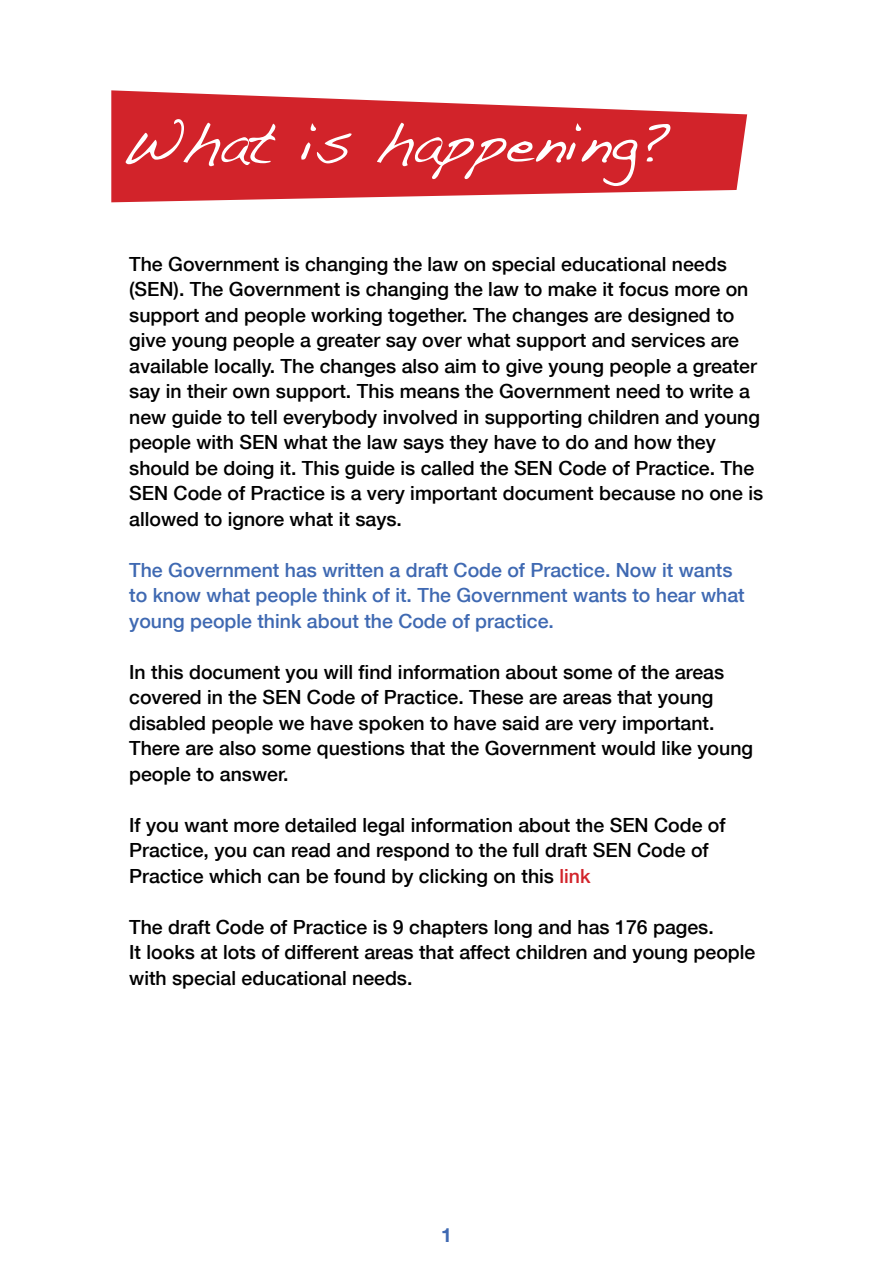
<style>
.page{position:relative;width:893px;height:1263px;background:#fff}
.page>*{position:absolute;margin:0;border:0;box-sizing:border-box;transform-origin:0 0}
.t1{font:58.5px "Handwriting Dakota";color:#fff}
.t2{font:500 19.5px/25.5px "Helvetica Neue";color:#000}
.t3{font:500 19.5px/25.5px "Helvetica Neue";color:#3f69b2}
.t4{font:700 19.5px "Helvetica Neue";color:#3f69b2}
.s1{color:#d2232a}
</style>
<div class="page">
<svg style="left:111px;top:90px;width:636px;height:112px;fill:#d2232a"></svg>
<p class="t1" style="left:121px;top:107px;width:551px">What is happening?</p>
<p class="t2" style="left:129px;top:251px;width:636px">The Government is changing the law on special educational needs (SEN). The Government is changing the law to make it focus more on support and people working together. The changes are designed to give young people a greater say over what support and services are available locally. The changes also aim to give young people a greater say in their own support. This means the Government need to write a new guide to tell everybody involved in supporting children and young people with SEN what the law says they have to do and how they should be doing it. This guide is called the SEN Code of Practice. The SEN Code of Practice is a very important document because no one is allowed to ignore what it says.</p>
<p class="t3" style="left:129px;top:557px;width:617px">The Government has written a draft Code of Practice. Now it wants to know what people think of it. The Government wants to hear what young people think about the Code of practice.</p>
<p class="t2" style="left:129px;top:659px;width:596px">In this document you will find information about some of the areas</p>
<p class="t2" style="left:129px;top:684px;width:625px">covered in the SEN Code of Practice. These are areas that young disabled people we have spoken to have said are very important.<br>There are also some questions that the Government would like young people to answer.</p>
<p class="t2" style="left:129px;top:812px;width:598px">If you want more detailed legal information about the SEN Code of<br>Practice, you can read and respond to the full draft SEN Code of<br>Practice which can be found by clicking on this <span class="s1">link</span></p>
<p class="t2" style="left:129px;top:914px;width:628px">The draft Code of Practice is 9 chapters long and has 176 pages.<br>It looks at lots of different areas that affect children and young people with special educational needs.</p>
<p class="t4" style="left:441px;top:1222px;width:12px">1</p>
</div>
